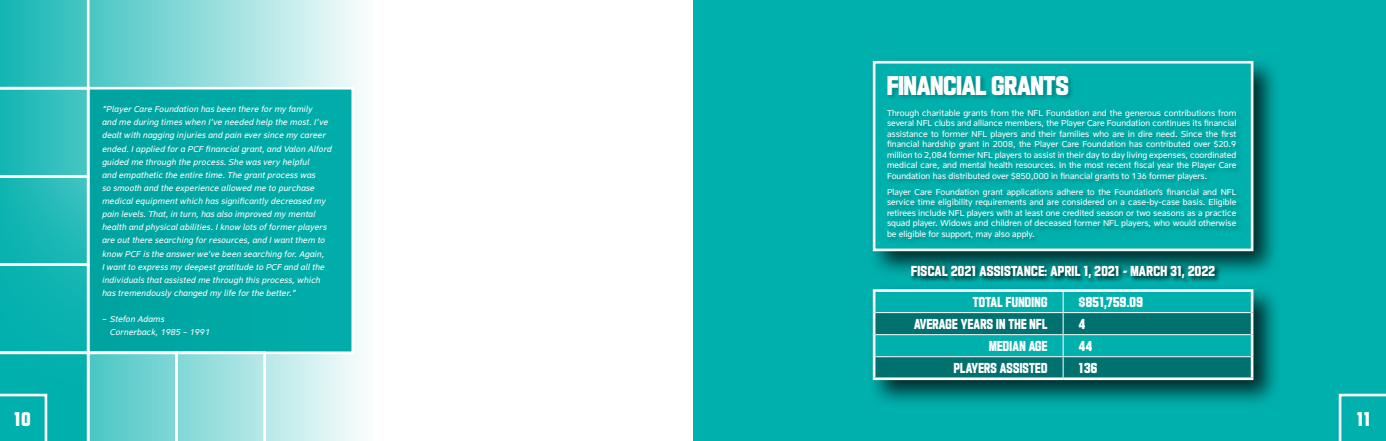
<style>
.page{position:relative;width:1386px;height:441px;background:#fff}
.page>*{position:absolute;margin:0;border:0;box-sizing:border-box;transform-origin:0 0}
.t1{font:900 26.25px "All Pro Display A";color:#fff}
.t2{font:900 19.25px "All Pro Display A";color:#fff}
.t3{font:700 14px "All Pro Display A";letter-spacing:.025em;color:#fff}
.t4{font:700 14px "All Pro Display A";letter-spacing:.025em;color:#fff;scale:.93 1}
.t5{font:8.75px/10.5px "All Pro Stats Regular";color:#fff;text-align:justify}
.t6{font:8.75px/13.1px "All Pro Stats Italic";color:#fff}
</style>
<div class="page">
<svg style="left:266px;top:0;width:95px;height:441px"></svg>
<div style="left:693px;top:0;width:693px;height:441px;background:#00b0ad"></div>
<div style="left:867px;top:55px;width:414px;height:225px;background:#000;opacity:.75"></div>
<div style="left:873px;top:61px;width:380px;height:190px;background:#00b0ad;border:3px solid #fff"></div>
<div style="left:88px;top:88px;width:265px;height:265px;background:#00b0ad"></div>
<div style="left:87px;top:87px;width:267px;height:267px;border:3px solid #fff"></div>
<svg style="left:1339px;top:394px;width:47px;height:47px"></svg>
<svg style="left:0;top:0;width:266px;height:441px"></svg>
<div style="left:886px;top:75px;width:357px;height:170px;background:#00aaa7"></div>
<div style="left:867px;top:283px;width:414px;height:125px;background:#000;opacity:.75"></div>
<svg style="left:875px;top:292px;width:376px;height:20px"></svg>
<svg style="left:875px;top:313px;width:376px;height:64px;fill:#00716f"></svg>
<hr style="left:875px;top:312px;width:188px;height:1px;background:#fff">
<hr style="left:1063px;top:312px;width:188px;height:1px;background:#fff">
<hr style="left:875px;top:334px;width:188px;height:1px;background:#fff">
<hr style="left:1063px;top:334px;width:188px;height:1px;background:#fff">
<hr style="left:875px;top:356px;width:188px;height:1px;background:#fff">
<hr style="left:1063px;top:356px;width:188px;height:1px;background:#fff">
<svg style="left:1063px;top:292px;width:1px;height:85px"></svg>
<hr style="left:873px;top:292px;width:2px;height:21px;background:#fff">
<hr style="left:1251px;top:292px;width:2px;height:21px;background:#fff">
<hr style="left:873px;top:313px;width:2px;height:22px;background:#fff">
<hr style="left:1251px;top:313px;width:2px;height:22px;background:#fff">
<hr style="left:873px;top:335px;width:2px;height:22px;background:#fff">
<hr style="left:1251px;top:335px;width:2px;height:22px;background:#fff">
<hr style="left:873px;top:357px;width:2px;height:20px;background:#fff">
<hr style="left:1251px;top:357px;width:2px;height:20px;background:#fff">
<hr style="left:873px;top:377px;width:190px;height:3px;background:#fff">
<hr style="left:1063px;top:377px;width:190px;height:3px;background:#fff">
<hr style="left:873px;top:289px;width:190px;height:3px;background:#fff">
<hr style="left:1063px;top:289px;width:190px;height:3px;background:#fff">
<div style="left:910px;top:264px;width:312px;height:21px;background:#000;opacity:.75"></div>
<p class="t6" style="left:102px;top:103px;width:231px">“Player Care Foundation has been there for my family<br>and me during times when I’ve needed help the most. I’ve dealt with nagging injuries and pain ever since my career ended. I applied for a PCF financial grant, and Valon Alford guided me through the process. She was very helpful<br>and empathetic the entire time. The grant process was<br>so smooth and the experience allowed me to purchase medical equipment which has significantly decreased my pain levels. That, in turn, has also improved my mental health and physical abilities. I know lots of former players are out there searching for resources, and I want them to know PCF is the answer we’ve been searching for. Again,<br>I want to express my deepest gratitude to PCF and all the individuals that assisted me through this process, which has tremendously changed my life for the better.”</p>
<p class="t6" style="left:110px;top:313px;width:101px;text-indent:-8px">– Stefon Adams<br>Cornerback, 1985 – 1991</p>
<h1 class="t1" style="left:887px;top:71px;width:183px">FINANCIAL GRANTS</h1>
<p class="t5" style="left:887px;top:108px;width:351px">Through charitable grants from the NFL Foundation and the generous contributions from several NFL clubs and alliance members, the Player Care Foundation continues its financial assistance to former NFL players and their families who are in dire need. Since the first financial hardship grant in 2008, the Player Care Foundation has contributed over $20.9 million to 2,084 former NFL players to assist in their day to day living expenses, coordinated medical care, and mental health resources. In the most recent fiscal year the Player Care Foundation has distributed over $850,000 in financial grants to 136 former players.</p>
<p class="t5" style="left:887px;top:186px;width:351px">Player Care Foundation grant applications adhere to the Foundation’s financial and NFL service time eligibility requirements and are considered on a case-by-case basis. Eligible retirees include NFL players with at least one credited season or two seasons as a practice squad player. Widows and children of deceased former NFL players, who would otherwise be eligible for support, may also apply.</p>
<h3 class="t3" style="left:911px;top:263px;width:305px">FISCAL 2021 ASSISTANCE: APRIL 1, 2021 - MARCH 31, 2022</h3>
<h3 class="t4" style="left:973px;top:295px;width:82px">TOTAL FUNDING</h3>
<h3 class="t3" style="left:1079px;top:295px;width:65px">$851,759.09</h3>
<h3 class="t4" style="left:914px;top:316px;width:145px">AVERAGE YEARS IN THE NFL</h3>
<h3 class="t3" style="left:1079px;top:316px;width:8px">4</h3>
<h3 class="t4" style="left:989px;top:338px;width:64px">MEDIAN AGE</h3>
<h3 class="t3" style="left:1079px;top:338px;width:15px">44</h3>
<h3 class="t4" style="left:954px;top:360px;width:102px">PLAYERS ASSISTED</h3>
<h3 class="t3" style="left:1079px;top:360px;width:20px">136</h3>
<h2 class="t2" style="left:14px;top:408px;width:18px">10</h2>
<h2 class="t2" style="left:1357px;top:408px;width:16px">11</h2>
</div>
